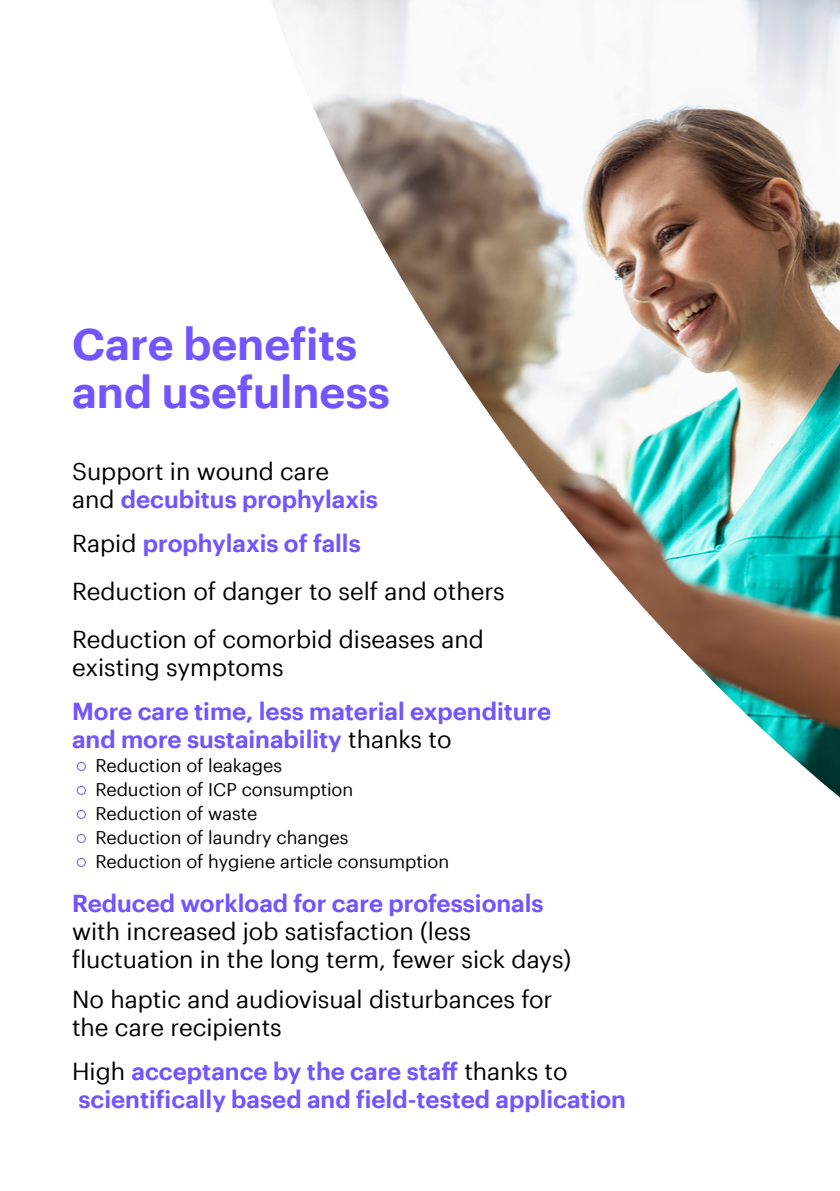
<style>
.page{position:relative;width:840px;height:1191px;background:#fff}
.page>*{position:absolute;margin:0;border:0;box-sizing:border-box;transform-origin:0 0}
.t1{font:600 44px/48px "Graphik App";color:#7354ff}
.t2{font:24px/28px "Graphik App";color:#000}
.t3{font:600 24px/28px "Graphik App";color:#7354ff}
.t4{font:18px/24px "Graphik App";color:#000}
.s1{font-weight:600;color:#7354ff}
.s2{font-weight:400;color:#000}
</style>
<div class="page">
<div style="left:77px;top:762px;width:9px;height:9px;border:1px solid #7354ff;border-radius:50%"></div>
<div style="left:77px;top:786px;width:9px;height:9px;border:1px solid #7354ff;border-radius:50%"></div>
<div style="left:77px;top:810px;width:9px;height:9px;border:1px solid #7354ff;border-radius:50%"></div>
<div style="left:77px;top:834px;width:9px;height:9px;border:1px solid #7354ff;border-radius:50%"></div>
<div style="left:77px;top:858px;width:9px;height:9px;border:1px solid #7354ff;border-radius:50%"></div>
<img style="left:271px;top:0;width:568px;height:797px">
<h1 class="t1" style="left:72px;top:316px;width:319px">Care benefits and usefulness</h1>
<p class="t2" style="left:72px;top:455px;width:307px">Support in wound care<br>and <span class="s1">decubitus prophylaxis</span></p>
<p class="t2" style="left:72px;top:517px;width:434px;line-height:48px">Rapid <span class="s1">prophylaxis of falls<br></span>Reduction of danger to self and others<br>Reduction of comorbid diseases and</p>
<p class="t2" style="left:72px;top:651px;width:213px">existing symptoms</p>
<p class="t3" style="left:72px;top:695px;width:480px">More care time, less material expenditure and more sustainability <span class="s2">thanks to</span></p>
<p class="t4" style="left:95px;top:752px;width:355px">Reduction of leakages<br>Reduction of ICP consumption<br>Reduction of waste<br>Reduction of laundry changes<br>Reduction of hygiene article consumption</p>
<p class="t3" style="left:72px;top:887px;width:473px">Reduced workload for care professionals</p>
<p class="t2" style="left:72px;top:915px;width:500px">with increased job satisfaction (less fluctuation in the long term, fewer sick days)</p>
<p class="t2" style="left:72px;top:983px;width:482px">No haptic and audiovisual disturbances for the care recipients</p>
<p class="t3" style="left:72px;top:1055px;width:555px"><span class="s2">High</span> acceptance by the care staff <span class="s2">thanks to </span>scientifically based and field-tested application</p>
</div>
